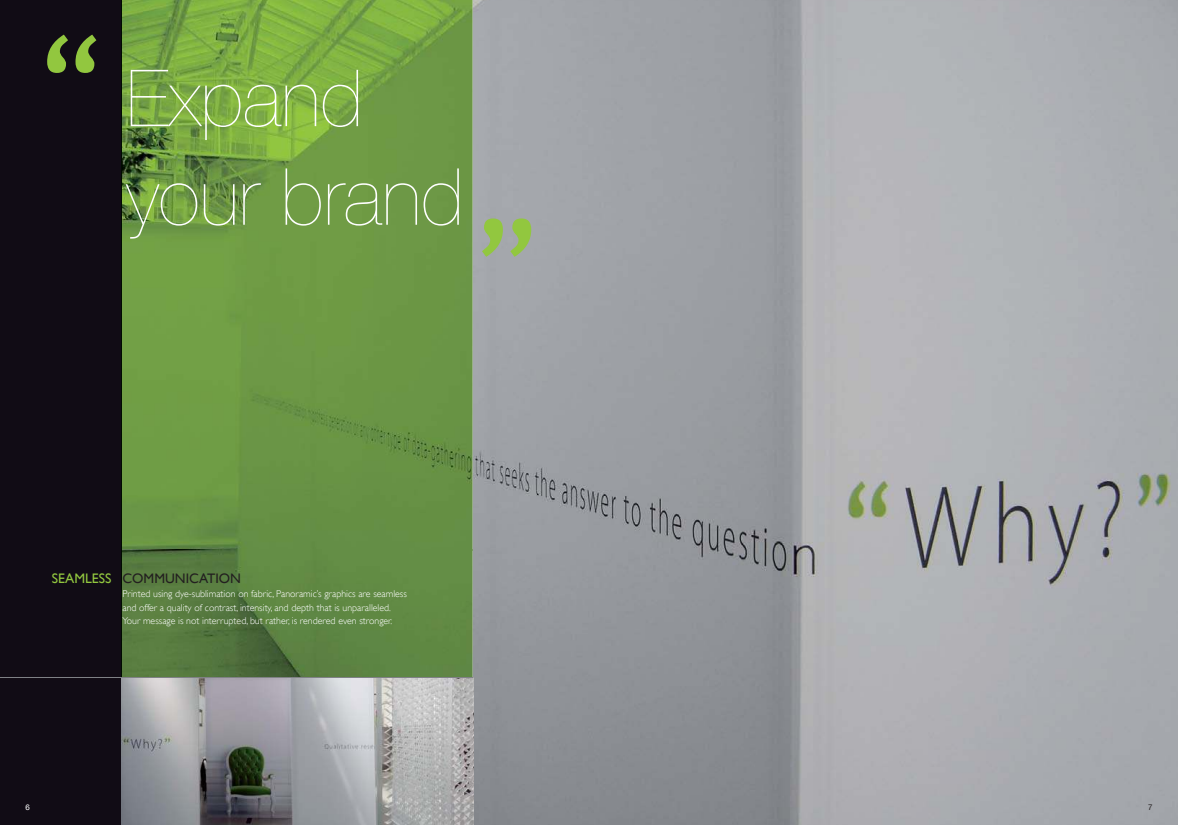
<style>
.page{position:relative;width:1178px;height:825px;background:#fff}
.page>*{position:absolute;margin:0;border:0;box-sizing:border-box;transform-origin:0 0}
.t1{font:200 78.9px/98.6px "Helvetica Neue";color:#fff}
.t2{font:13.8px "Gill Sans";color:#231f20}
.t3{font:13.8px "Gill Sans";color:#92c73f}
.t4{font:300 9.9px/13.8px "Gill Sans";color:#fff}
.t5{font:7.95px "Helvetica Neue";color:#fff}
.t6{font:7.95px "Helvetica Neue";color:#231f20}
</style>
<div class="page">
<img style="left:473px;top:0;width:705px;height:825px">
<div style="left:0;top:0;width:122px;height:825px;background:#110c15"></div>
<img style="left:122px;top:0;width:351px;height:677px">
<hr style="left:121px;top:0;width:1px;height:825px;background:#010c00">
<img style="left:122px;top:678px;width:351px;height:147px">
<hr style="left:0;top:677px;width:473px;height:1px;background:#7f8185">
<svg style="left:47px;top:35px;width:49px;height:38px"></svg>
<svg style="left:482px;top:218px;width:49px;height:39px;background:#9bb775"></svg>
<h1 class="t1" style="left:126px;top:55px;width:339px">Expand your brand</h1>
<h2 class="t3" style="left:52px;top:573px;width:61px">SEAMLESS</h2>
<h2 class="t2" style="left:122px;top:573px;width:120px">COMMUNICATION</h2>
<p class="t4" style="left:122px;top:587px;width:286px">Printed using dye-sublimation on fabric, Panoramic’s graphics are seamless and offer a quality of contrast, intensity, and depth that is unparalleled.<br>Your message is not interrupted, but rather, is rendered even stronger.</p>
<p class="t5" style="left:26px;top:802px;width:6px">6</p>
<p class="t6" style="left:1148px;top:802px;width:6px">7</p>
</div>
